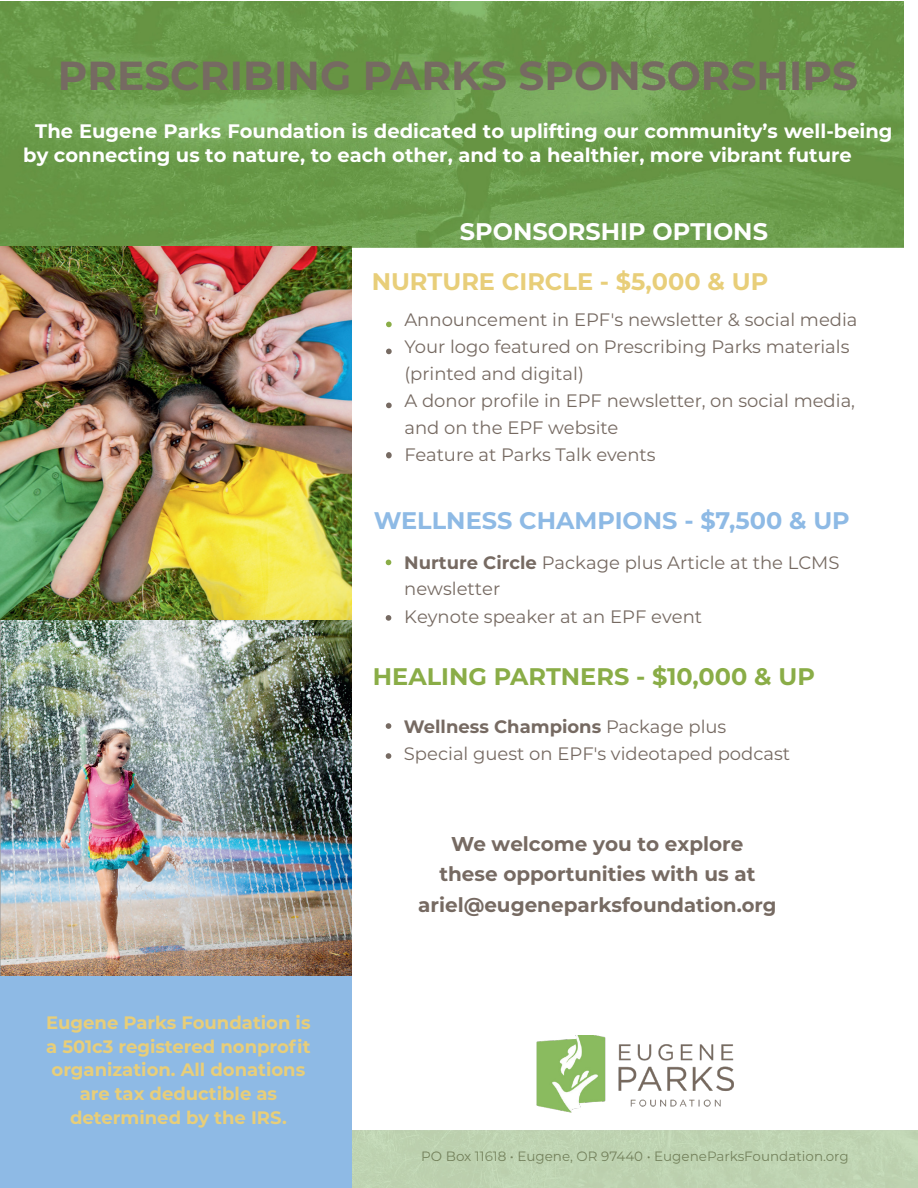
<style>
.page{position:relative;width:918px;height:1188px;background:#fff}
.page>*{position:absolute;margin:0;border:0;box-sizing:border-box;transform-origin:0 0}
.t1{font:700 40.5px "Montserrat";color:#766a62}
.t2{font:700 24px "Montserrat";color:#8ebae5}
.t3{font:700 24px "Montserrat";color:#8aad47}
.t4{font:700 24px "Montserrat";color:#e8ce79}
.t5{font:700 24px "Montserrat";color:#fff}
.t6{font:700 19.95px/30.6px "Montserrat";color:#766a62;text-align:center}
.t7{font:700 19.5px/23.9px "Montserrat";color:#fff}
.t8{font:18px/27px "Montserrat";color:#766a62}
.t9{font:700 18px/23.5px "Montserrat";color:#e8ce79;text-align:center}
.t10{font:13.5px "Montserrat";color:#766a62}
.s1{font-weight:700}
.s2{font-size:19.5px}
</style>
<div class="page">
<img style="left:0;top:1px;width:904px;height:247px">
<img style="left:351px;top:975px;width:567px;height:213px">
<div style="left:0;top:975px;width:351px;height:213px;background:#8ebae5"></div>
<img style="left:0;top:246px;width:352px;height:729px">
<svg style="left:386px;top:615px;width:5px;height:6px"></svg>
<svg style="left:386px;top:560px;width:5px;height:5px"></svg>
<svg style="left:386px;top:723px;width:5px;height:6px"></svg>
<svg style="left:386px;top:753px;width:5px;height:6px"></svg>
<svg style="left:386px;top:322px;width:6px;height:5px"></svg>
<svg style="left:386px;top:349px;width:6px;height:5px"></svg>
<svg style="left:386px;top:403px;width:6px;height:5px"></svg>
<svg style="left:386px;top:452px;width:6px;height:6px"></svg>
<h1 class="t1" style="left:58px;top:47px;width:802px">PRESCRIBING PARKS SPONSORSHIPS</h1>
<p class="t7" style="left:23px;top:118px;width:871px;text-indent:12px">The Eugene Parks Foundation is dedicated to uplifting our community’s well-being by connecting us to nature, to each other, and to a healthier, more vibrant future</p>
<h2 class="t5" style="left:460px;top:214px;width:310px">SPONSORSHIP OPTIONS</h2>
<h2 class="t4" style="left:372px;top:264px;width:398px">NURTURE CIRCLE - $5,000 &amp; UP</h2>
<p class="t8" style="left:404px;top:305px;width:455px">Announcement in EPF's newsletter &amp; social media Your logo featured on Prescribing Parks materials (printed and digital)<br>A donor profile in EPF newsletter, on social media, and on the EPF website<br>Feature at Parks Talk events</p>
<h2 class="t2" style="left:374px;top:503px;width:478px">WELLNESS CHAMPIONS - $7,500 &amp; UP</h2>
<p class="t8" style="left:404px;top:549px;width:437px;line-height:26.1px"><span class="s1">Nurture Circle</span> Package plus Article at the LCMS newsletter</p>
<p class="t8" style="left:404px;top:602px;width:299px">Keynote speaker at an EPF event</p>
<h2 class="t3" style="left:373px;top:659px;width:444px">HEALING PARTNERS - $10,000 &amp; UP</h2>
<p class="t8" style="left:404px;top:713px;width:388px"><span class="s1">Wellness Champions</span> Package plus<br>Special guest on EPF's videotaped podcast</p>
<p class="t9" style="left:46px;top:1010px;width:266px">Eugene Parks Foundation is a 501c3 registered nonprofit organization. All donations are tax deductible as determined by the IRS.</p>
<p class="t6" style="left:418px;top:827px;width:360px">We welcome you to explore<br>these opportunities with us at ariel@eugeneparksfoun<span class="s2">dation.org</span></p>
<p class="t10" style="left:421px;top:1147px;width:429px">PO Box 11618 • Eugene, OR 97440 • EugeneParksFoundation.org</p>
</div>
